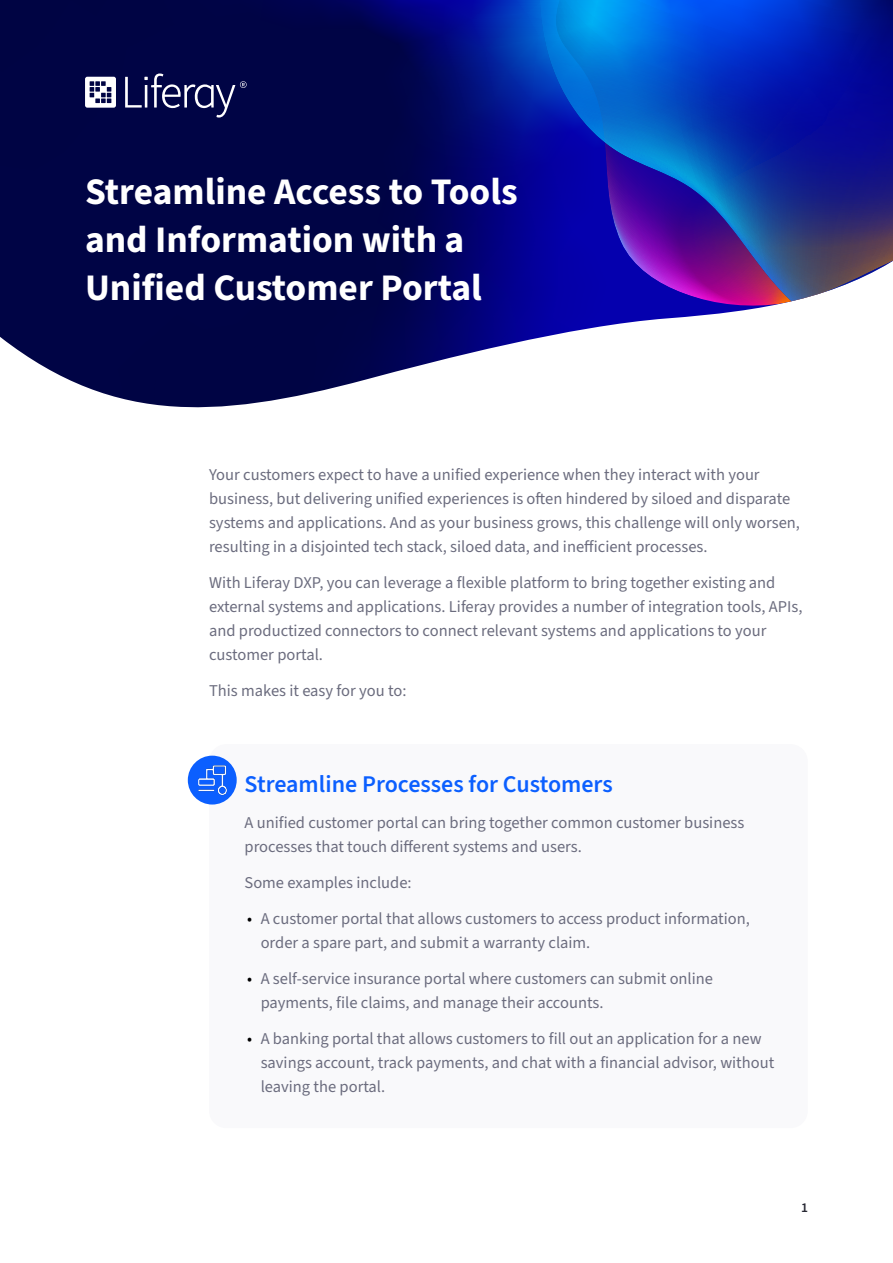
<style>
.page{position:relative;width:893px;height:1263px;background:#fff}
.page>*{position:absolute;margin:0;border:0;box-sizing:border-box;transform-origin:0 0}
.t1{font:700 37.5px/48px "Source Sans 3";color:#fff}
.t2{font:600 24px "Source Sans 3";color:#0b5fff}
.t3{font:16.5px/24px "Source Sans 3";color:#6b6c7e}
.t4{font:600 13.5px "Source Sans 3";color:#272833}
.s1{color:#000}
</style>
<div class="page">
<svg style="left:0;top:0;width:539px;height:408px;background:#12165e"></svg>
<img style="left:539px;top:0;width:354px;height:338px">
<svg style="left:125px;top:74px;width:122px;height:44px;background:#292c63"></svg>
<svg style="left:85px;top:77px;width:31px;height:31px"></svg>
<div style="left:209px;top:744px;width:599px;height:384px;background:#f9f9fb;border-radius:17px"></div>
<div style="left:188px;top:756px;width:49px;height:48px;background:#0b5fff;border-radius:50%"></div>
<img style="left:198px;top:765px;width:30px;height:31px">
<h1 class="t1" style="left:85px;top:169px;width:434px">Streamline Access to Tools and Information with a<br>Unified Customer Portal</h1>
<p class="t3" style="left:209px;top:463px;width:592px">Your customers expect to have a unified experience when they interact with your business, but delivering unified experiences is often hindered by siloed and disparate systems and applications. And as your business grows, this challenge will only worsen, resulting in a disjointed tech stack, siloed data, and inefficient processes.</p>
<p class="t3" style="left:209px;top:571px;width:595px">With Liferay DXP, you can leverage a flexible platform to bring together existing and external systems and applications. Liferay provides a number of integration tools, APIs, and productized connectors to connect relevant systems and applications to your customer portal.</p>
<p class="t3" style="left:209px;top:679px;width:199px">This makes it easy for you to:</p>
<h2 class="t2" style="left:245px;top:768px;width:370px">Streamline Processes for Customers</h2>
<p class="t3" style="left:245px;top:811px;width:501px">A unified customer portal can bring together common customer business processes that touch different systems and users.</p>
<p class="t3" style="left:245px;top:871px;width:169px">Some examples include:</p>
<p class="t3" style="left:261px;top:907px;width:491px;text-indent:-13px"><span class="s1">•</span> A customer portal that allows customers to access product information, order a spare part, and submit a warranty claim.</p>
<p class="t3" style="left:261px;top:967px;width:454px;text-indent:-13px"><span class="s1">•</span> A self-service insurance portal where customers can submit online payments, file claims, and manage their accounts.</p>
<p class="t3" style="left:261px;top:1027px;width:515px;text-indent:-13px"><span class="s1">•</span> A banking portal that allows customers to fill out an application for a new savings account, track payments, and chat with a financial advisor, without leaving the portal.</p>
<p class="t4" style="left:801px;top:1198px;width:8px">1</p>
</div>
